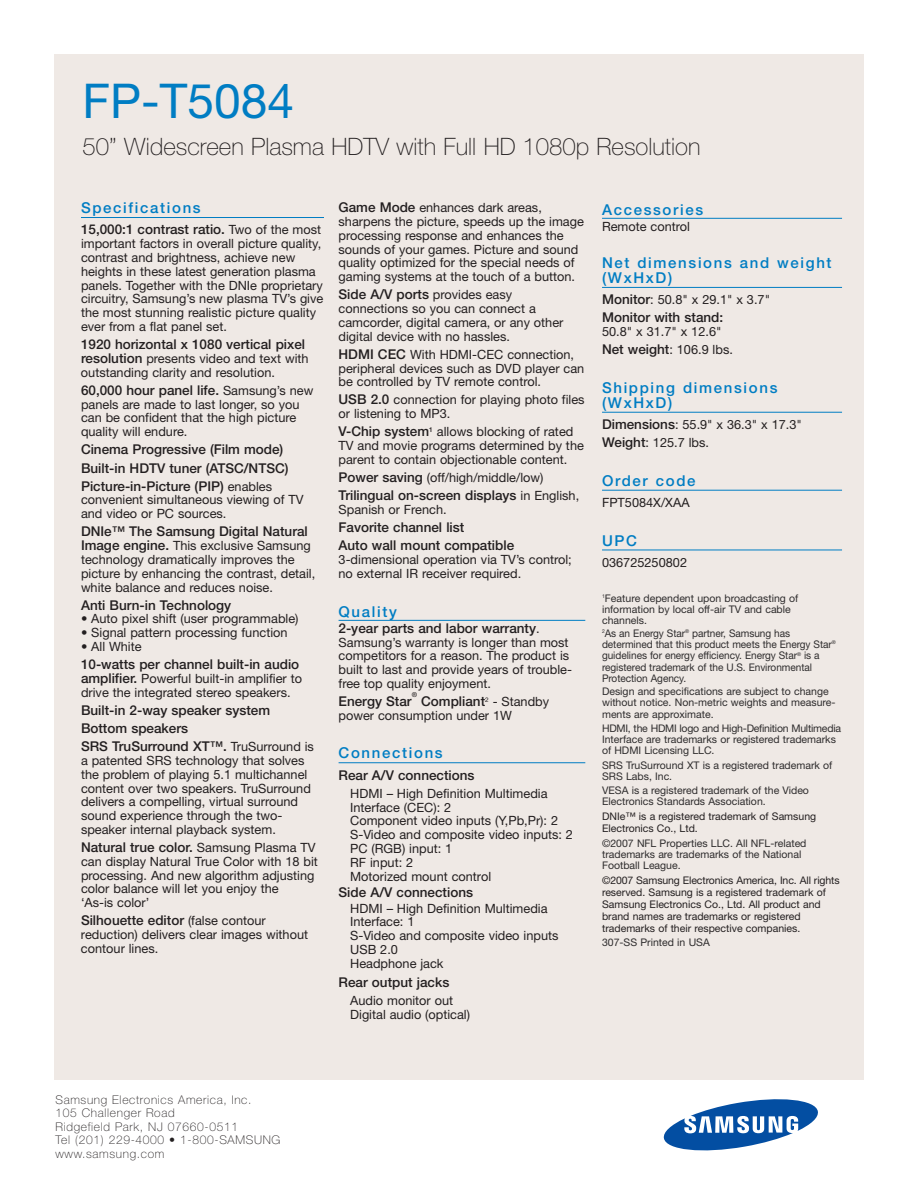
<style>
.page{position:relative;width:918px;height:1188px;background:#fff}
.page>*{position:absolute;margin:0;border:0;box-sizing:border-box;transform-origin:0 0}
.t1{font:48px "Helvetica Neue";color:#007dc3}
.t2{font:100 24px "Helvetica Neue";color:#231f20}
.t3{font:500 15px/15px "Helvetica Neue";letter-spacing:.11em;color:#007dc3}
.t4{font:500 13.5px/18.1px "Helvetica Neue";color:#231f20}
.t5{font:12.75px/13.8px "Helvetica Neue";color:#231f20}
.t6{font:100 12px/13.5px "Helvetica Neue";letter-spacing:.055em;color:#231f20}
.t7{font:10.5px/11.2px "Helvetica Neue";color:#2e2c2d}
.t8{font:10.5px/12px "Helvetica Neue";color:#231f20}
.t9{font:10.5px/11.2px "Helvetica Neue";color:#2e2c2d;scale:.96 1}
.t10{font:500 6.75px "Helvetica Neue";color:#231f20}
.s1{font-weight:400;font-size:12.75px}
.s2{font-weight:500;font-size:13.5px}
</style>
<div class="page">
<div style="left:54px;top:54px;width:810px;height:1026px;background:#efe9e5"></div>
<svg style="left:664px;top:1099px;width:154px;height:51px"></svg>
<hr style="left:81px;top:217px;width:243px;height:1px;background:#007dc3">
<hr style="left:339px;top:620px;width:246px;height:1px;background:#007dc3">
<hr style="left:339px;top:762px;width:246px;height:1px;background:#007dc3">
<hr style="left:602px;top:218px;width:240px;height:1px;background:#007dc3">
<hr style="left:602px;top:287px;width:240px;height:1px;background:#007dc3">
<hr style="left:602px;top:412px;width:240px;height:1px;background:#007dc3">
<hr style="left:602px;top:490px;width:240px;height:1px;background:#007dc3">
<hr style="left:602px;top:550px;width:240px;height:1px;background:#007dc3">
<h1 class="t1" style="left:82px;top:84px;width:213px">FP-T5084</h1>
<h2 class="t2" style="left:82px;top:138px;width:620px">50” Widescreen Plasma HDTV with Full HD 1080p Resolution</h2>
<p class="t3" style="left:81px;top:202px;width:121px">Specifications</p>
<p class="t4" style="left:81px;top:222px;width:242px">15,000:1 contrast ratio. <span class="s1">Two of the most</span></p>
<p class="t5" style="left:81px;top:238px;width:244px">important factors in overall picture quality, contrast and brightness, achieve new heights in these latest generation plasma panels. Together with the DNIe proprietary circuitry, Samsung’s new plasma TV’s give the most stunning realistic picture quality ever from a flat panel set.</p>
<p class="t4" style="left:81px;top:337px;width:226px">1920 horizontal x 1080 vertical pixel</p>
<p class="t5" style="left:81px;top:353px;width:229px"><span class="s2">resolution</span> presents video and text with outstanding clarity and resolution.</p>
<p class="t4" style="left:81px;top:382px;width:234px">60,000 hour panel life. <span class="s1">Samsung’s new</span></p>
<p class="t5" style="left:81px;top:399px;width:220px">panels are made to last longer, so you can be confident that the high picture quality will endure.</p>
<p class="t4" style="left:81px;top:442px;width:209px">Cinema Progressive (Film mode)<br>Built-in HDTV tuner (ATSC/NTSC)<br>Picture-in-Picture (PIP) <span class="s1">enables</span></p>
<p class="t5" style="left:81px;top:494px;width:224px">convenient simultaneous viewing of TV and video or PC sources.</p>
<p class="t4" style="left:81px;top:524px;width:228px">DNIe™ The Samsung Digital Natural</p>
<p class="t5" style="left:81px;top:540px;width:236px"><span class="s2">Image engine.</span> This exclusive Samsung technology dramatically improves the picture by enhancing the contrast, detail, white balance and reduces noise.</p>
<p class="t4" style="left:81px;top:597px;width:152px">Anti Burn-in Technology</p>
<p class="t5" style="left:81px;top:613px;width:219px">• Auto pixel shift (user programmable)</p>
<p class="t5" style="left:81px;top:627px;width:208px">• Signal pattern processing function</p>
<p class="t5" style="left:81px;top:641px;width:62px">• All White</p>
<p class="t4" style="left:81px;top:657px;width:220px">10-watts per channel built-in audio</p>
<p class="t5" style="left:81px;top:673px;width:223px"><span class="s2">amplifier.</span> Powerful built-in amplifier to drive the integrated stereo speakers.</p>
<p class="t4" style="left:81px;top:702px;width:235px">Built-in 2-way speaker system<br>Bottom speakers<br>SRS TruSurround XT™. <span class="s1">TruSurround is</span></p>
<p class="t5" style="left:81px;top:755px;width:231px">a patented SRS technology that solves the problem of playing 5.1 multichannel content over two speakers. TruSurround delivers a compelling, virtual surround sound experience through the two&shy;speaker internal playback system.</p>
<p class="t4" style="left:81px;top:839px;width:236px">Natural true color. <span class="s1">Samsung Plasma TV</span></p>
<p class="t5" style="left:81px;top:856px;width:238px">can display Natural True Color with 18 bit processing. And new algorithm adjusting color balance will let you enjoy the<br>‘As-is color’</p>
<p class="t4" style="left:81px;top:913px;width:186px">Silhouette editor <span class="s1">(false contour</span></p>
<p class="t5" style="left:81px;top:929px;width:229px">reduction) delivers clear images without contour lines.</p>
<p class="t5" style="left:339px;top:202px;width:247px"><span class="s2">Game Mode</span> enhances dark areas, sharpens the picture, speeds up the image processing response and enhances the sounds of your games. Picture and sound quality optimized for the special needs of gaming systems at the touch of a button.</p>
<p class="t4" style="left:339px;top:287px;width:175px">Side A/V ports <span class="s1">provides easy</span></p>
<p class="t5" style="left:339px;top:303px;width:226px">connections so you can connect a camcorder, digital camera, or any other digital device with no hassles.</p>
<p class="t5" style="left:339px;top:349px;width:247px"><span class="s2">HDMI CEC</span> With HDMI-CEC connection, peripheral devices such as DVD player can be controlled by TV remote control.</p>
<p class="t5" style="left:339px;top:394px;width:248px"><span class="s2">USB 2.0</span> connection for playing photo files or listening to MP3.</p>
<p class="t5" style="left:339px;top:426px;width:247px"><span class="s2">V-Chip system</span><sup>1</sup> allows blocking of rated<br>TV and movie programs determined by the parent to contain objectionable content.</p>
<p class="t5" style="left:339px;top:472px;width:206px"><span class="s2">Power saving</span> (off/high/middle/low)</p>
<p class="t4" style="left:339px;top:488px;width:242px">Trilingual on-screen displays <span class="s1">in English,</span></p>
<p class="t5" style="left:339px;top:504px;width:110px">Spanish or French.</p>
<p class="t4" style="left:339px;top:520px;width:177px">Favorite channel list<br>Auto wall mount compatible</p>
<p class="t5" style="left:339px;top:554px;width:235px">3-dimensional operation via TV’s control; no external IR receiver required.</p>
<p class="t3" style="left:339px;top:605px;width:60px">Quality</p>
<p class="t4" style="left:339px;top:620px;width:203px">2-year parts and labor warranty<span class="s1">.</span></p>
<p class="t5" style="left:339px;top:636px;width:235px">Samsung’s warranty is longer than most competitors for a reason. The product is built to last and provide years of trouble&shy;free top quality enjoyment.</p>
<p class="t4" style="left:339px;top:694px;width:75px">Energy Star</p>
<p class="t10" style="left:412px;top:692px;width:7px">®</p>
<p class="t4" style="left:421px;top:694px;width:129px">Compliant<sup>2</sup> <span class="s1">- Standby</span></p>
<p class="t5" style="left:339px;top:710px;width:175px">power consumption under 1W</p>
<p class="t3" style="left:339px;top:747px;width:106px">Connections</p>
<p class="t4" style="left:339px;top:767px;width:138px">Rear A/V connections</p>
<p class="t5" style="left:350px;top:788px;width:224px">HDMI – High Definition Multimedia<br>Interface (CEC): 2<br>Component video inputs (Y,Pb,Pr): 2<br>S-Video and composite video inputs: 2<br>PC (RGB) input: 1<br>RF input: 2<br>Motorized mount control</p>
<p class="t4" style="left:339px;top:884px;width:136px">Side A/V connections</p>
<p class="t5" style="left:350px;top:902px;width:210px">HDMI – High Definition Multimedia<br>Interface: 1<br>S-Video and composite video inputs<br>USB 2.0<br>Headphone jack</p>
<p class="t4" style="left:339px;top:974px;width:112px">Rear output jacks</p>
<p class="t5" style="left:350px;top:995px;width:121px">Audio monitor out<br>Digital audio (optical)</p>
<p class="t3" style="left:602px;top:203px;width:103px">Accessories</p>
<p class="t5" style="left:602px;top:220px;width:89px">Remote control</p>
<p class="t3" style="left:602px;top:257px;width:231px">Net dimensions and weight (WxHxD)</p>
<p class="t5" style="left:602px;top:294px;width:170px"><span class="s2">Monitor</span>: 50.8" x 29.1" x 3.7"</p>
<p class="t4" style="left:602px;top:310px;width:123px">Monitor with stand:</p>
<p class="t5" style="left:602px;top:324px;width:132px;line-height:18.1px">50.8" x 31.7" x 12.6"<br><span class="s2">Net weight</span>: 106.9 lbs.</p>
<p class="t3" style="left:602px;top:381px;width:177px">Shipping dimensions (WxHxD)</p>
<p class="t5" style="left:602px;top:417px;width:201px;line-height:18.1px"><span class="s2">Dimensions</span>: 55.9" x 36.3" x 17.3"<br><span class="s2">Weight</span>: 125.7 lbs.</p>
<p class="t3" style="left:602px;top:474px;width:95px">Order code</p>
<p class="t5" style="left:602px;top:497px;width:89px">FPT5084X/XAA</p>
<p class="t3" style="left:602px;top:534px;width:36px">UPC</p>
<p class="t5" style="left:602px;top:557px;width:87px">036725250802</p>
<p class="t7" style="left:602px;top:593px;width:198px"><sup>1</sup>Feature dependent upon broadcasting of information by local off-air TV and cable channels.</p>
<p class="t9" style="left:602px;top:629px;width:245px"><sup>2</sup>As an Energy Star<sup>®</sup> partner, Samsung has determined that this product meets the Energy Star<sup>® </sup>guidelines for energy efficiency. Energy Star<sup>®</sup> is a registered trademark of the U.S. Environmental Protection Agency.</p>
<p class="t7" style="left:602px;top:687px;width:235px">Design and specifications are subject to change without notice. Non-metric weights and measure&shy;ments are approximate.</p>
<p class="t7" style="left:602px;top:724px;width:241px">HDMI, the HDMI logo and High-Definition Multimedia<br>Interface are trademarks or registered trademarks of HDMI Licensing LLC.</p>
<p class="t7" style="left:602px;top:760px;width:232px">SRS TruSurround XT is a registered trademark of<br>SRS Labs, Inc.</p>
<p class="t7" style="left:602px;top:786px;width:208px">VESA is a registered trademark of the Video<br>Electronics Standards Association.</p>
<p class="t8" style="left:602px;top:812px;width:216px">DNIe™ is a registered trademark of Samsung<br>Electronics Co., Ltd.</p>
<p class="t7" style="left:602px;top:838px;width:206px">©2007 NFL Properties LLC. All NFL-related trademarks are trademarks of the National<br>Football League.</p>
<p class="t8" style="left:602px;top:875px;width:239px">©2007 Samsung Electronics America, Inc. All rights reserved. Samsung is a registered trademark of Samsung Electronics Co., Ltd. All product and brand names are trademarks or registered trademarks of their respective companies.</p>
<p class="t7" style="left:602px;top:938px;width:109px">307-SS Printed in USA</p>
<p class="t6" style="left:56px;top:1094px;width:226px">Samsung Electronics America, Inc.<br>105 Challenger Road<br>Ridgefield Park, NJ 07660-0511<br>Tel (201) 229-4000 • 1-800-SAMSUNG www.samsung.com</p>
</div>
